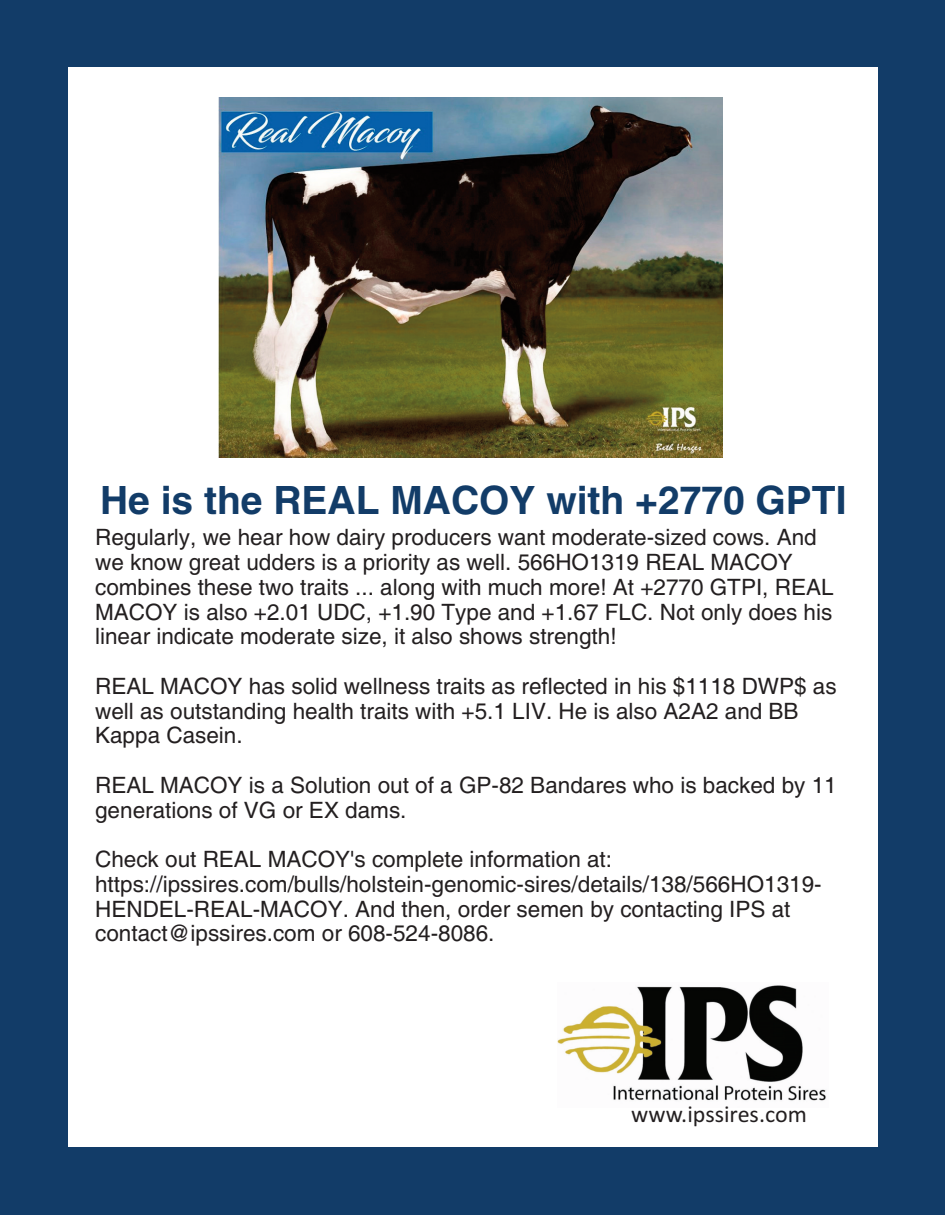
<style>
.page{position:relative;width:945px;height:1215px;background:#123c68}
.page>*{position:absolute;margin:0;border:0;box-sizing:border-box;transform-origin:0 0}
.t1{font:700 39px "Helvetica";color:#123c68}
.t2{font:24px "Calibri";color:#231f20}
.t3{font:22.5px/24.8px "Helvetica";color:#231f20}
</style>
<div class="page">
<div style="left:68px;top:68px;width:810px;height:1080px;background:#fff"></div>
<img style="left:558px;top:985px;width:268px;height:116px">
<img style="left:219px;top:97px;width:503px;height:360px">
<h1 class="t1" style="left:100px;top:478px;width:748px">He is the REAL MACOY with +2770 GPTI</h1>
<p class="t3" style="left:95px;top:525px;width:740px">Regularly, we hear how dairy producers want moderate-sized cows. And we know great udders is a priority as well. 566HO1319 REAL MACOY combines these two traits ... along with much more! At +2770 GTPI, REAL MACOY is also +2.01 UDC, +1.90 Type and +1.67 FLC. Not only does his linear indicate moderate size, it also shows strength!</p>
<p class="t3" style="left:95px;top:674px;width:743px">REAL MACOY has solid wellness traits as reflected in his $1118 DWP$ as well as outstanding health traits with +5.1 LIV. He is also A2A2 and BB<br>Kappa Casein.</p>
<p class="t3" style="left:95px;top:773px;width:743px">REAL MACOY is a Solution out of a GP-82 Bandares who is backed by 11 generations of VG or EX dams.</p>
<p class="t3" style="left:95px;top:847px;width:728px">Check out REAL MACOY's complete information at: https://ipssires.com/bulls/holstein-genomic-sires/details/138/566HO1319- HENDEL-REAL-MACOY. And then, order semen by contacting IPS at contact@ipssires.com or 608-524-8086.</p>
<p class="t2" style="left:631px;top:1100px;width:177px">www.ipssires.com</p>
</div>
